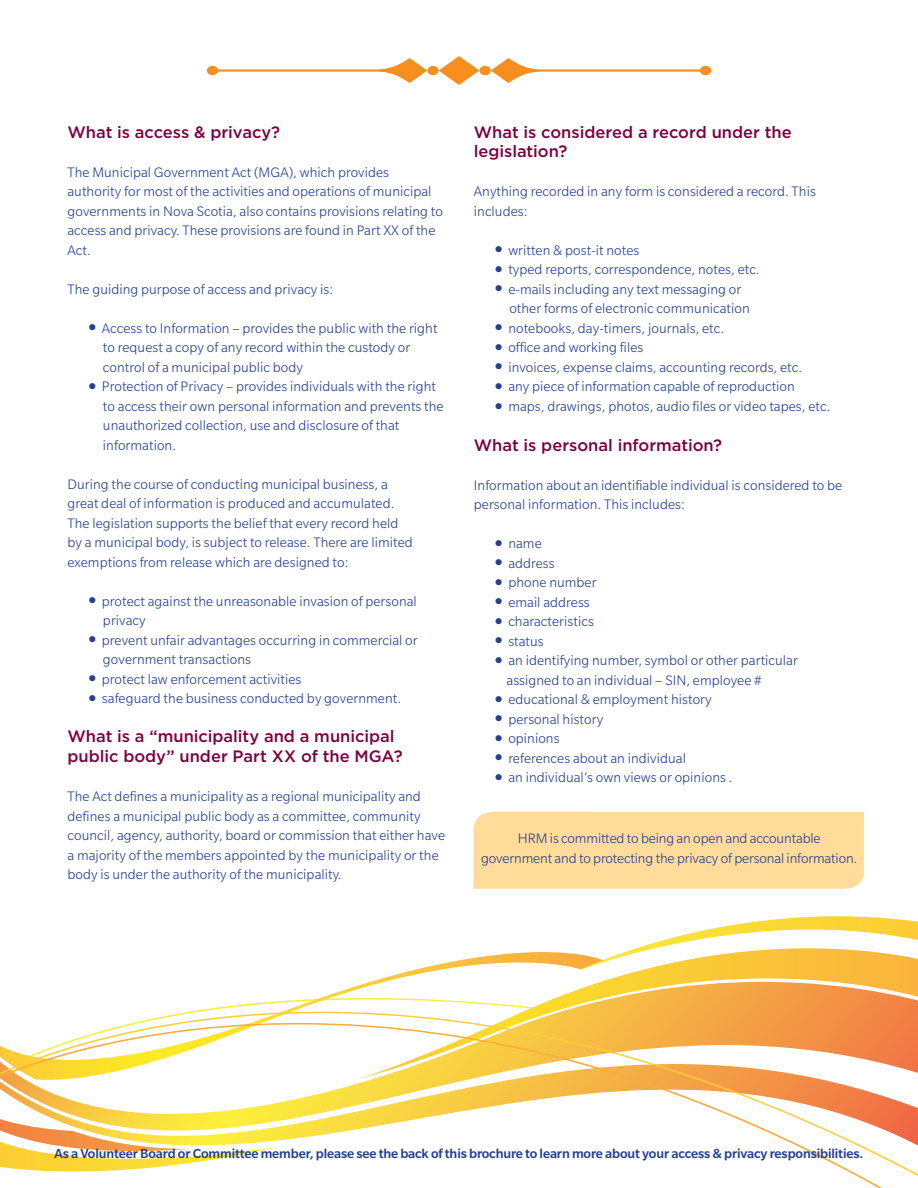
<style>
.page{position:relative;width:918px;height:1188px;background:#fff}
.page>*{position:absolute;margin:0;border:0;box-sizing:border-box;transform-origin:0 0}
.t1{font:500 16.5px/19.8px "Gotham";color:#7c0040}
.t2{font:300 15px/19.5px "Slate Std";letter-spacing:.005em;color:#25408f}
.t3{font:500 14.25px "Slate Std";letter-spacing:-.01em;color:#25408f}
</style>
<div class="page">
<svg style="left:0;top:916px;width:918px;height:272px"></svg>
<div style="left:473px;top:812px;width:391px;height:77px;background:#ffdc9a"></div>
<svg style="left:439px;top:56px;width:40px;height:29px"></svg>
<svg style="left:491px;top:58px;width:43px;height:25px"></svg>
<div style="left:479px;top:66px;width:12px;height:9px;background:#f78e1e;border-radius:50%"></div>
<div style="left:700px;top:66px;width:11px;height:9px;background:#f78e1e;border-radius:50%"></div>
<hr style="left:530px;top:69px;width:176px;height:3px;background:#f78e1e">
<svg style="left:384px;top:58px;width:43px;height:25px"></svg>
<div style="left:427px;top:66px;width:12px;height:9px;background:#f78e1e;border-radius:50%"></div>
<div style="left:207px;top:66px;width:11px;height:9px;background:#f78e1e;border-radius:50%"></div>
<hr style="left:212px;top:69px;width:176px;height:3px;background:#f78e1e">
<p class="t1" style="left:68px;top:122px;width:214px">What is access &amp; privacy?</p>
<p class="t2" style="left:68px;top:162px;width:377px">The Municipal Government Act (MGA), which provides authority for most of the activities and operations of municipal governments in Nova Scotia, also contains provisions relating to access and privacy. These provisions are found in Part XX of the Act.</p>
<p class="t2" style="left:68px;top:279px;width:267px">The guiding purpose of access and privacy is:</p>
<p class="t2" style="left:103px;top:318px;width:336px;text-indent:-14px">● Access to Information – provides the public with the right to request a copy of any record within the custody or control of a municipal public body</p>
<p class="t2" style="left:103px;top:377px;width:342px;text-indent:-14px">● Protection of Privacy – provides individuals with the right to access their own personal information and prevents the unauthorized collection, use and disclosure of that information.</p>
<p class="t2" style="left:68px;top:474px;width:347px">During the course of conducting municipal business, a great deal of information is produced and accumulated.<br>The legislation supports the belief that every record held by a municipal body, is subject to release. There are limited exemptions from release which are designed to:</p>
<p class="t2" style="left:103px;top:591px;width:315px;text-indent:-14px">● protect against the unreasonable invasion of personal privacy</p>
<p class="t2" style="left:103px;top:630px;width:316px;text-indent:-14px">● prevent unfair advantages occurring in commercial or government transactions</p>
<p class="t2" style="left:89px;top:669px;width:214px">● protect law enforcement activities</p>
<p class="t2" style="left:89px;top:689px;width:314px">● safeguard the business conducted by government.</p>
<p class="t1" style="left:68px;top:726px;width:337px">What is a “municipality and a municipal public body” under Part XX of the MGA?</p>
<p class="t2" style="left:68px;top:787px;width:379px">The Act defines a municipality as a regional municipality and defines a municipal public body as a committee, community council, agency, authority, board or commission that either have a majority of the members appointed by the municipality or the body is under the authority of the municipality.</p>
<p class="t1" style="left:474px;top:122px;width:319px">What is considered a record under the legislation?</p>
<p class="t2" style="left:474px;top:182px;width:343px">Anything recorded in any form is considered a record. This includes:</p>
<p class="t2" style="left:495px;top:240px;width:146px">● written &amp; post-it notes</p>
<p class="t2" style="left:495px;top:260px;width:266px">● typed reports, correspondence, notes, etc.</p>
<p class="t2" style="left:509px;top:279px;width:242px;text-indent:-14px">● e-mails including any text messaging or other forms of electronic communication</p>
<p class="t2" style="left:495px;top:318px;width:231px">● notebooks, day-timers, journals, etc.</p>
<p class="t2" style="left:495px;top:338px;width:150px">● office and working files</p>
<p class="t2" style="left:495px;top:357px;width:309px">● invoices, expense claims, accounting records, etc.</p>
<p class="t2" style="left:495px;top:377px;width:301px">● any piece of information capable of reproduction</p>
<p class="t2" style="left:495px;top:397px;width:337px">● maps, drawings, photos, audio files or video tapes, etc.</p>
<p class="t1" style="left:474px;top:435px;width:250px">What is personal information?</p>
<p class="t2" style="left:474px;top:475px;width:370px">Information about an identifiable individual is considered to be personal information. This includes:</p>
<p class="t2" style="left:495px;top:534px;width:48px">● name</p>
<p class="t2" style="left:495px;top:553px;width:61px">● address</p>
<p class="t2" style="left:495px;top:573px;width:103px">● phone number</p>
<p class="t2" style="left:495px;top:592px;width:96px">● email address</p>
<p class="t2" style="left:495px;top:612px;width:100px">● characteristics</p>
<p class="t2" style="left:495px;top:631px;width:50px">● status</p>
<p class="t2" style="left:507px;top:651px;width:293px;text-indent:-12px">● an identifying number, symbol or other particular assigned to an individual – SIN, employee #</p>
<p class="t2" style="left:495px;top:690px;width:218px">● educational &amp; employment history</p>
<p class="t2" style="left:495px;top:709px;width:110px">● personal history</p>
<p class="t2" style="left:495px;top:729px;width:66px">● opinions</p>
<p class="t2" style="left:495px;top:748px;width:193px">● references about an individual</p>
<p class="t2" style="left:495px;top:768px;width:239px">● an individual’s own views or opinions .</p>
<p class="t2" style="left:481px;top:829px;width:378px;text-align:center">HRM is committed to being an open and accountable government and to protecting the privacy of personal information.</p>
<p class="t3" style="left:55px;top:1146px;width:810px">As a Volunteer Board or Committee member, please see the back of this brochure to learn more about your access &amp; privacy responsibilities.</p>
</div>
